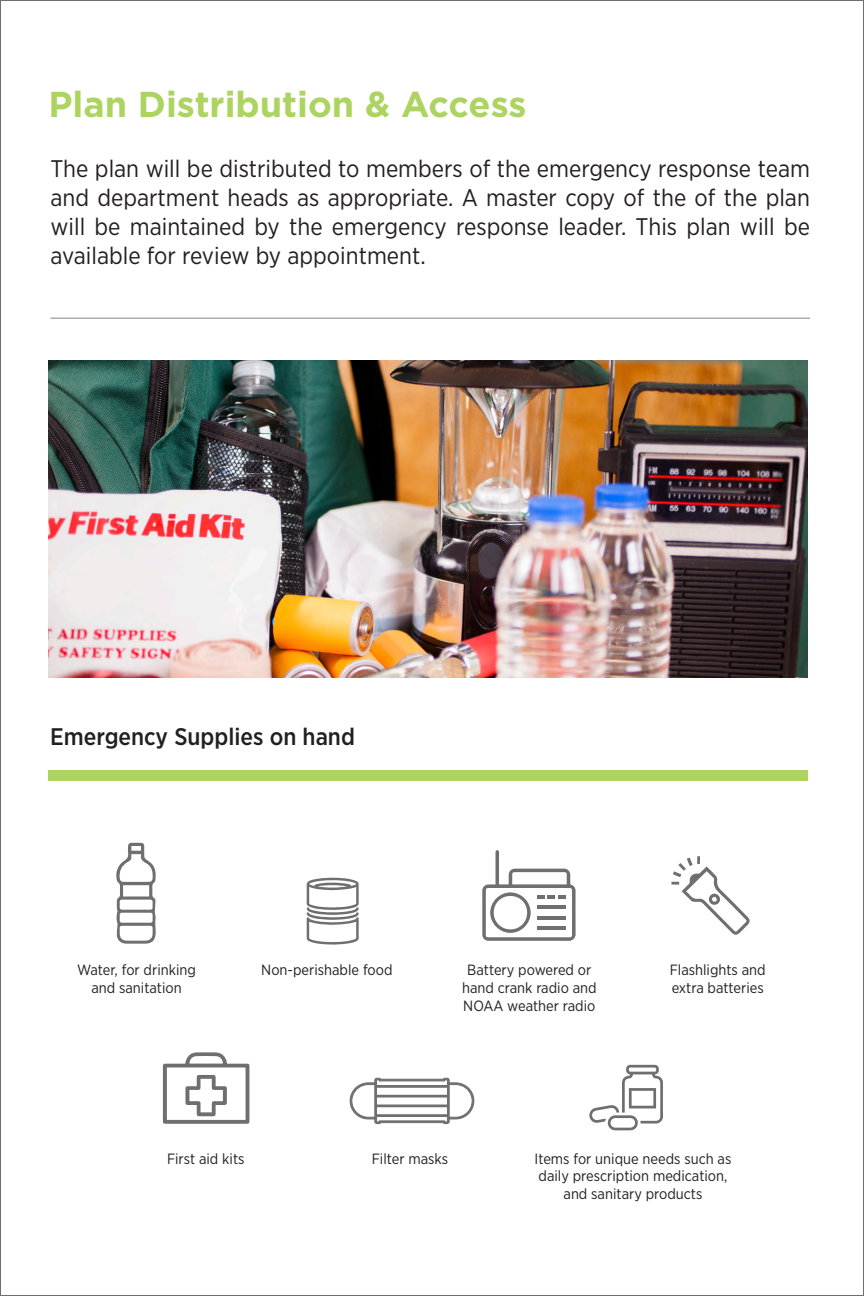
<style>
.page{position:relative;width:864px;height:1296px;background:#fff}
.page>*{position:absolute;margin:0;border:0;box-sizing:border-box;transform-origin:0 0}
.t1{font:700 36px "Gotham";color:#add461}
.t2{font:24px/28.8px "Gotham Narrow";color:#231f20;text-align:justify}
.t3{font:500 24px "Gotham Narrow";color:#231f20}
.t4{font:14.8px/17.8px "Gotham Narrow";color:#231f20}
</style>
<div class="page">
<div style="left:48px;top:770px;width:760px;height:10px;background:#add461"></div>
<hr style="left:50px;top:318px;width:760px;height:1px;background:#828487">
<img style="left:48px;top:360px;width:760px;height:317px">
<svg style="left:116px;top:843px;width:40px;height:101px"></svg>
<svg style="left:307px;top:878px;width:52px;height:67px"></svg>
<svg style="left:482px;top:850px;width:94px;height:91px"></svg>
<svg style="left:671px;top:856px;width:79px;height:79px"></svg>
<svg style="left:163px;top:1052px;width:86px;height:72px"></svg>
<svg style="left:349px;top:1077px;width:126px;height:48px"></svg>
<div style="left:376px;top:1085px;width:73px;height:3px;border:1px solid #706f6f"></div>
<div style="left:376px;top:1095px;width:73px;height:2px;border:1px solid #706f6f"></div>
<div style="left:376px;top:1105px;width:73px;height:2px;border:1px solid #706f6f"></div>
<div style="left:376px;top:1114px;width:73px;height:3px;border:1px solid #706f6f"></div>
<svg style="left:589px;top:1065px;width:74px;height:65px"></svg>
<p class="t1" style="left:48px;top:80px;width:480px">Plan Distribution &amp; Access</p>
<p class="t2" style="left:50px;top:154px;width:761px">The plan will be distributed to members of the emergency response team and department heads as appropriate. A master copy of the of the plan will be maintained by the emergency response leader. This plan will be available for review by appointment.</p>
<p class="t3" style="left:50px;top:721px;width:306px">Emergency Supplies on hand</p>
<p class="t4" style="left:77px;top:961px;width:120px">Water, for drinking</p>
<p class="t4" style="left:91px;top:979px;width:92px">and sanitation</p>
<p class="t4" style="left:261px;top:961px;width:133px">Non-perishable food</p>
<p class="t4" style="left:467px;top:961px;width:126px">Battery powered or</p>
<p class="t4" style="left:462px;top:979px;width:136px">hand crank radio and<br>NOAA weather radio</p>
<p class="t4" style="left:670px;top:961px;width:98px">Flashlights and</p>
<p class="t4" style="left:672px;top:979px;width:94px">extra batteries</p>
<p class="t4" style="left:167px;top:1149px;width:79px">First aid kits</p>
<p class="t4" style="left:372px;top:1149px;width:78px">Filter masks</p>
<p class="t4" style="left:535px;top:1149px;width:198px;text-align:center">Items for unique needs such as daily prescription medication, and sanitary products</p>
</div>
